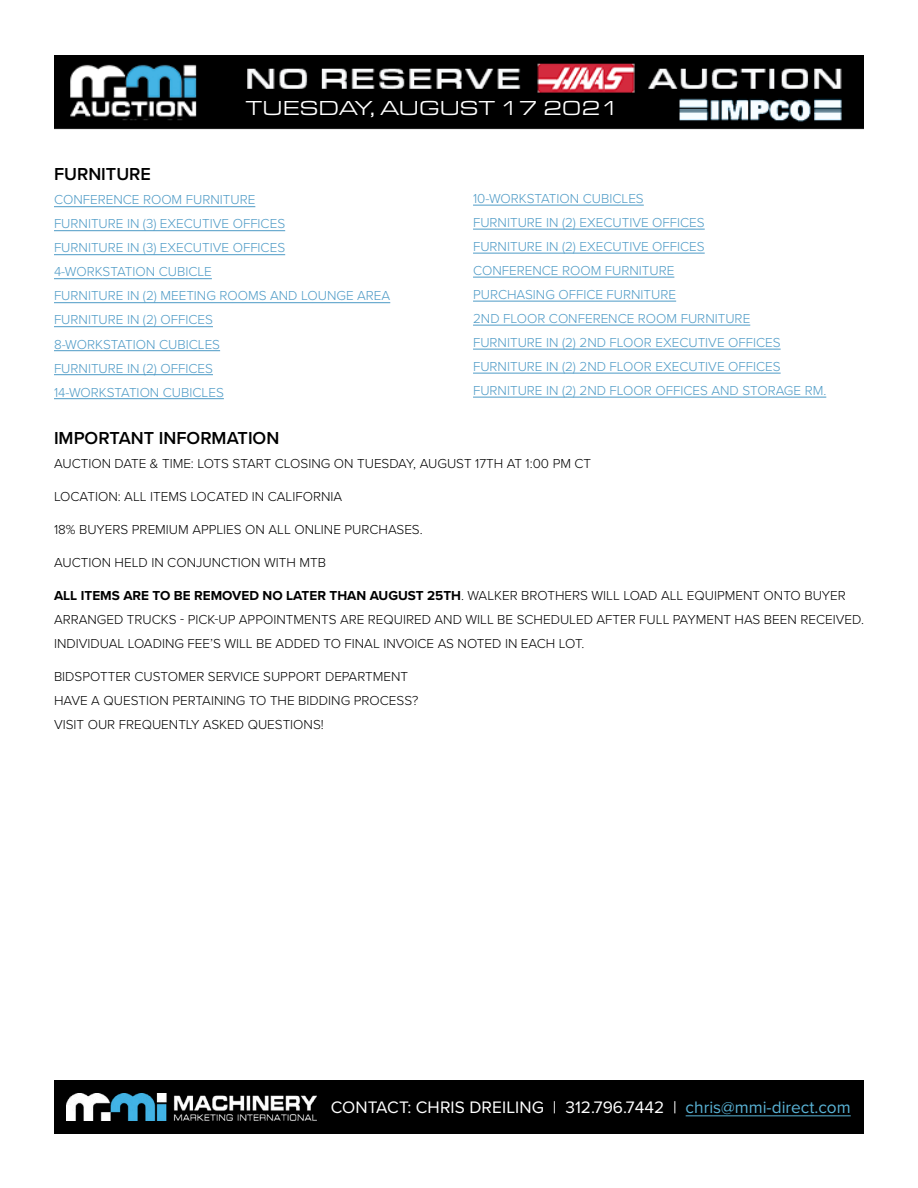
<style>
.page{position:relative;width:918px;height:1188px;background:#fff}
.page>*{position:absolute;margin:0;border:0;box-sizing:border-box;transform-origin:0 0}
.t1{font:21px "Eurostile Ext";color:#fff}
.t2{font:600 18px "Proxima Nova";color:#000}
.t3{font:17.25px "Proxima Nova";color:#fff}
.t4{font:300 13.5px/24px "Proxima Nova";color:#000}
.t5{font:300 13.5px/24px "Proxima Nova";color:#4d9ac6}
.s1{font-weight:700}
.s2{color:#59b2d5}
</style>
<div class="page">
<div style="left:54px;top:1080px;width:810px;height:54px;background:#000"></div>
<img style="left:67px;top:1094px;width:250px;height:26px">
<hr style="left:686px;top:1115px;width:165px;height:1px;background:#59b2d5">
<img style="left:54px;top:55px;width:810px;height:75px">
<hr style="left:54px;top:206px;width:201px;height:1px;background:#4d9ac6">
<hr style="left:54px;top:230px;width:231px;height:1px;background:#4d9ac6">
<hr style="left:54px;top:254px;width:231px;height:1px;background:#4d9ac6">
<hr style="left:54px;top:278px;width:158px;height:1px;background:#4d9ac6">
<hr style="left:54px;top:302px;width:336px;height:1px;background:#4d9ac6">
<hr style="left:54px;top:326px;width:159px;height:1px;background:#4d9ac6">
<hr style="left:54px;top:350px;width:166px;height:1px;background:#4d9ac6">
<hr style="left:54px;top:374px;width:159px;height:1px;background:#4d9ac6">
<hr style="left:54px;top:398px;width:170px;height:1px;background:#4d9ac6">
<hr style="left:473px;top:205px;width:171px;height:1px;background:#4d9ac6">
<hr style="left:473px;top:229px;width:232px;height:1px;background:#4d9ac6">
<hr style="left:473px;top:253px;width:232px;height:1px;background:#4d9ac6">
<hr style="left:473px;top:277px;width:201px;height:1px;background:#4d9ac6">
<hr style="left:473px;top:301px;width:203px;height:1px;background:#4d9ac6">
<hr style="left:473px;top:325px;width:277px;height:1px;background:#4d9ac6">
<hr style="left:473px;top:349px;width:308px;height:1px;background:#4d9ac6">
<hr style="left:473px;top:373px;width:308px;height:1px;background:#4d9ac6">
<hr style="left:473px;top:397px;width:353px;height:1px;background:#4d9ac6">
<h1 class="t1" style="left:246px;top:93px;width:375px">TUESDAY, AUGUST 17 2021</h1>
<h2 class="t2" style="left:54px;top:161px;width:99px">FURNITURE</h2>
<p class="t5" style="left:54px;top:187px;width:338px">CONFERENCE ROOM FURNITURE<br>FURNITURE IN (3) EXECUTIVE OFFICES<br>FURNITURE IN (3) EXECUTIVE OFFICES<br>4-WORKSTATION CUBICLE<br>FURNITURE IN (2) MEETING ROOMS AND LOUNGE AREA<br>FURNITURE IN (2) OFFICES<br>8-WORKSTATION CUBICLES<br>FURNITURE IN (2) OFFICES<br>14-WORKSTATION CUBICLES</p>
<p class="t5" style="left:473px;top:186px;width:355px">10-WORKSTATION CUBICLES<br>FURNITURE IN (2) EXECUTIVE OFFICES<br>FURNITURE IN (2) EXECUTIVE OFFICES<br>CONFERENCE ROOM FURNITURE<br>PURCHASING OFFICE FURNITURE<br>2ND FLOOR CONFERENCE ROOM FURNITURE<br>FURNITURE IN (2) 2ND FLOOR EXECUTIVE OFFICES FURNITURE IN (2) 2ND FLOOR EXECUTIVE OFFICES FURNITURE IN (2) 2ND FLOOR OFFICES AND STORAGE RM.</p>
<h2 class="t2" style="left:54px;top:425px;width:227px">IMPORTANT INFORMATION</h2>
<p class="t4" style="left:54px;top:451px;width:539px">AUCTION DATE &amp; TIME: LOTS START CLOSING ON TUESDAY, AUGUST 17TH AT 1:00 PM CT</p>
<p class="t4" style="left:54px;top:484px;width:290px">LOCATION: ALL ITEMS LOCATED IN CALIFORNIA</p>
<p class="t4" style="left:54px;top:517px;width:370px">18% BUYERS PREMIUM APPLIES ON ALL ONLINE PURCHASES.</p>
<p class="t4" style="left:54px;top:550px;width:273px">AUCTION HELD IN CONJUNCTION WITH MTB</p>
<p class="t4" style="left:54px;top:583px;width:811px"><span class="s1">ALL ITEMS ARE TO BE REMOVED NO LATER THAN AUGUST 25TH</span>. WALKER BROTHERS WILL LOAD ALL EQUIPMENT ONTO BUYER<br>ARRANGED TRUCKS - PICK-UP APPOINTMENTS ARE REQUIRED AND WILL BE SCHEDULED AFTER FULL PAYMENT HAS BEEN RECEIVED.<br>INDIVIDUAL LOADING FEE’S WILL BE ADDED TO FINAL INVOICE AS NOTED IN EACH LOT.</p>
<p class="t4" style="left:54px;top:664px;width:366px">BIDSPOTTER CUSTOMER SERVICE SUPPORT DEPARTMENT<br>HAVE A QUESTION PERTAINING TO THE BIDDING PROCESS?<br>VISIT OUR FREQUENTLY ASKED QUESTIONS!</p>
<p class="t3" style="left:331px;top:1095px;width:522px">CONTACT: CHRIS DREILING | 312.796.7442 | <span class="s2">chris@mmi-direct.com</span></p>
</div>
